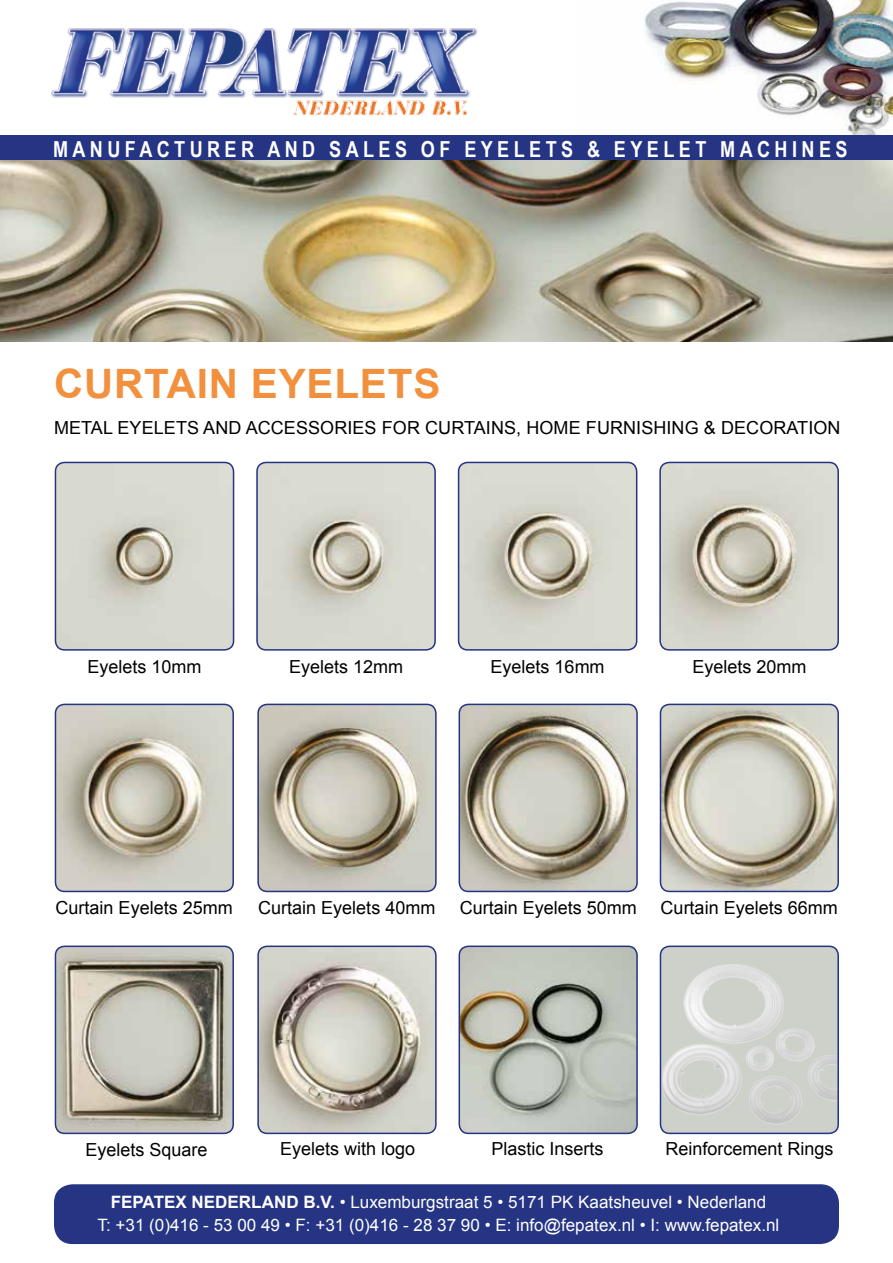
<style>
.page{position:relative;width:893px;height:1263px;background:#fff}
.page>*{position:absolute;margin:0;border:0;box-sizing:border-box;transform-origin:0 0}
.t1{font:700 40.5px "Arial";letter-spacing:.02em;color:#f3903d}
.t2{font:700 22.05px "Arial Narrow";letter-spacing:.2em;color:#fff}
.t3{font:18px "Arial";color:#000}
.t4{font:17.1px/23.5px "Arial";color:#fff;text-align:center}
.s1{font-weight:700}
</style>
<div class="page">
<img style="left:51px;top:28px;width:427px;height:88px">
<img style="left:644px;top:0;width:249px;height:135px">
<div style="left:54px;top:1184px;width:785px;height:60px;background:#253483;border-radius:19px"></div>
<div style="left:0;top:135px;width:893px;height:29px;background:#253483"></div>
<img style="left:459px;top:462px;width:178px;height:187px">
<div style="left:458px;top:462px;width:179px;height:189px;border:2px solid #253483;border-radius:9px"></div>
<img style="left:258px;top:462px;width:177px;height:186px">
<div style="left:256px;top:462px;width:180px;height:189px;border:2px solid #253483;border-radius:9px"></div>
<img style="left:55px;top:462px;width:179px;height:187px">
<div style="left:55px;top:462px;width:179px;height:189px;border:2px solid #253483;border-radius:9px"></div>
<img style="left:459px;top:704px;width:178px;height:187px">
<div style="left:459px;top:704px;width:179px;height:188px;border:2px solid #253483;border-radius:9px"></div>
<img style="left:259px;top:704px;width:176px;height:186px">
<div style="left:257px;top:704px;width:180px;height:188px;border:2px solid #253483;border-radius:9px"></div>
<img style="left:55px;top:704px;width:178px;height:187px">
<div style="left:55px;top:704px;width:179px;height:188px;border:2px solid #253483;border-radius:9px"></div>
<img style="left:660px;top:704px;width:178px;height:187px">
<div style="left:660px;top:704px;width:179px;height:188px;border:2px solid #253483;border-radius:9px"></div>
<img style="left:459px;top:948px;width:177px;height:185px">
<div style="left:459px;top:945px;width:179px;height:189px;border:2px solid #253483;border-radius:9px"></div>
<img style="left:260px;top:948px;width:174px;height:183px">
<div style="left:257px;top:945px;width:180px;height:189px;border:2px solid #253483;border-radius:9px"></div>
<img style="left:55px;top:948px;width:178px;height:185px">
<div style="left:55px;top:945px;width:179px;height:189px;border:2px solid #253483;border-radius:9px"></div>
<img style="left:660px;top:948px;width:178px;height:185px">
<div style="left:660px;top:945px;width:179px;height:189px;border:2px solid #253483;border-radius:9px"></div>
<img style="left:661px;top:462px;width:177px;height:186px">
<div style="left:659px;top:462px;width:180px;height:189px;border:2px solid #253483;border-radius:9px"></div>
<img style="left:0;top:161px;width:893px;height:181px">
<p class="t2" style="left:53px;top:133px;width:796px">MANUFACTURER AND SALES OF EYELETS &amp; EYELET MACHINES</p>
<h1 class="t1" style="left:54px;top:357px;width:388px">CURTAIN EYELETS</h1>
<p class="t3" style="left:54px;top:416px;width:788px">METAL EYELETS AND ACCESSORIES FOR CURTAINS, HOME FURNISHING &amp; DECORATION</p>
<p class="t3" style="left:87px;top:655px;width:116px">Eyelets 10mm</p>
<p class="t3" style="left:289px;top:655px;width:116px">Eyelets 12mm</p>
<p class="t3" style="left:491px;top:655px;width:116px">Eyelets 16mm</p>
<p class="t3" style="left:692px;top:655px;width:116px">Eyelets 20mm</p>
<p class="t3" style="left:56px;top:895px;width:179px">Curtain Eyelets 25mm</p>
<p class="t3" style="left:258px;top:895px;width:179px">Curtain Eyelets 40mm</p>
<p class="t3" style="left:460px;top:895px;width:179px">Curtain Eyelets 50mm</p>
<p class="t3" style="left:661px;top:895px;width:179px">Curtain Eyelets 66mm</p>
<p class="t3" style="left:85px;top:1138px;width:124px">Eyelets Square</p>
<p class="t3" style="left:280px;top:1137px;width:137px">Eyelets with logo</p>
<p class="t3" style="left:492px;top:1137px;width:114px">Plastic Inserts</p>
<p class="t3" style="left:665px;top:1137px;width:170px">Reinforcement Rings</p>
<p class="t4" style="left:98px;top:1190px;width:683px"><span class="s1">FEPATEX NEDERLAND B.V.</span> • Luxemburgstraat 5 • 5171 PK Kaatsheuvel • Nederland<br>T: +31 (0)416 - 53 00 49 • F: +31 (0)416 - 28 37 90 • E: info@fepatex.nl • I: www.fepatex.nl</p>
</div>
